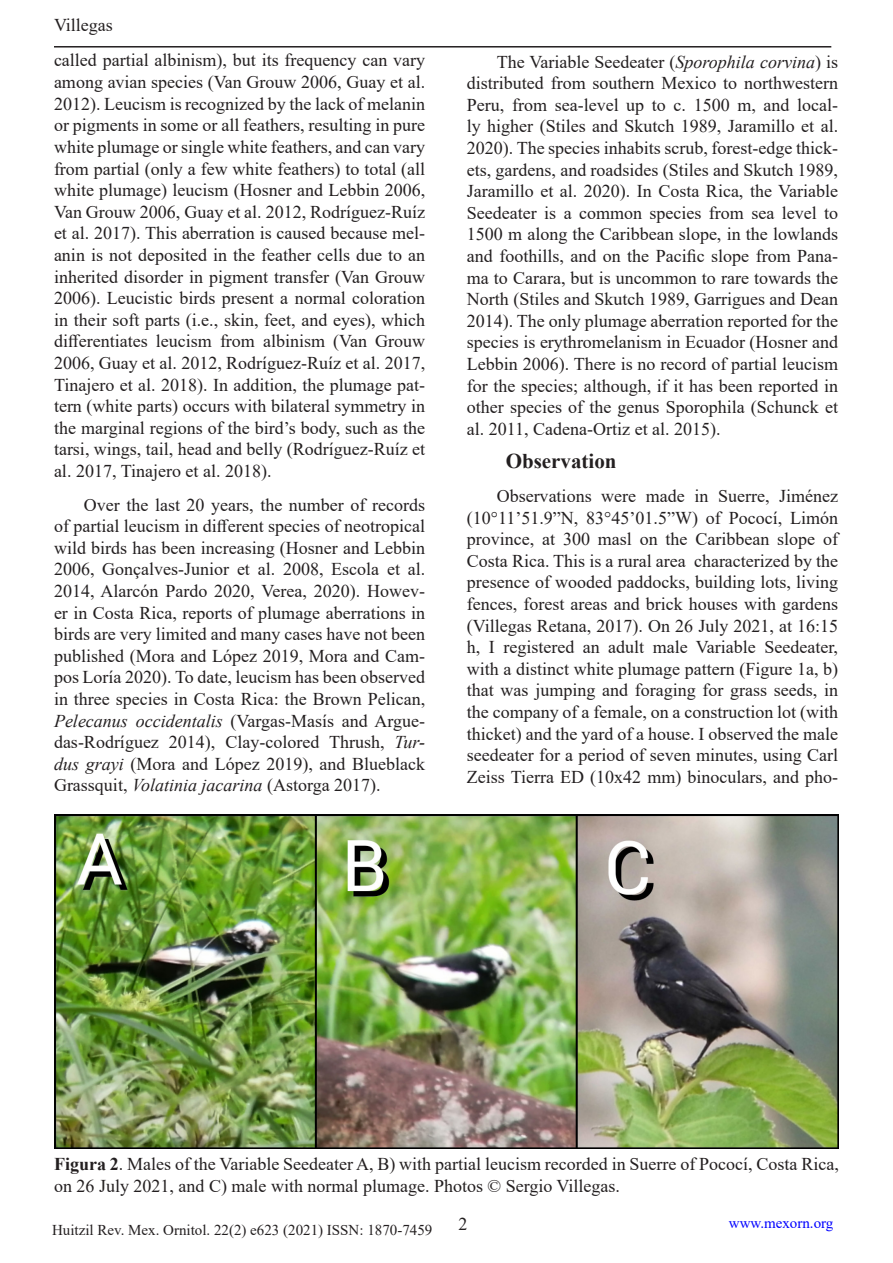
<style>
.page{position:relative;width:893px;height:1263px;background:#fff}
.page>*{position:absolute;margin:0;border:0;box-sizing:border-box;transform-origin:0 0}
.Heading_2{font:700 21px "Times New Roman";color:#231f20}
.t1{font:18px/21.6px "Times New Roman";color:#231f20;text-align:justify}
.t2{font:15px "Times New Roman";color:#231f20}
.t3{font:15px "Times New Roman";color:#00f}
.s1{font-style:italic}
.s2{font-weight:700}
</style>
<div class="page">
<hr style="left:54px;top:46px;width:777px;height:2px;background:#231f20">
<img style="left:54px;top:814px;width:785px;height:334px">
<p class="t1" style="left:54px;top:13px;width:60px">Villegas</p>
<p class="t1" style="left:54px;top:49px;width:373px">called partial albinism), but its frequency can vary among avian species (Van Grouw 2006, Guay et al.<br>2012). Leucism is recognized by the lack of melanin or pigments in some or all feathers, resulting in pure white plumage or single white feathers, and can vary from partial (only a few white feathers) to total (all white plumage) leucism (Hosner and Lebbin 2006, Van Grouw 2006, Guay et al. 2012, Rodríguez-Ruíz et al. 2017). This aberration is caused because mel&shy;anin is not deposited in the feather cells due to an inherited disorder in pigment transfer (Van Grouw 2006). Leucistic birds present a normal coloration in their soft parts (i.e., skin, feet, and eyes), which differentiates leucism from albinism (Van Grouw 2006, Guay et al. 2012, Rodríguez-Ruíz et al. 2017, Tinajero et al. 2018). In addition, the plumage pat&shy;tern (white parts) occurs with bilateral symmetry in the marginal regions of the bird’s body, such as the tarsi, wings, tail, head and belly (Rodríguez-Ruíz et al. 2017, Tinajero et al. 2018).</p>
<p class="t1" style="left:54px;top:493px;width:373px;text-indent:30px">Over the last 20 years, the number of records of partial leucism in different species of neotropical wild birds has been increasing (Hosner and Lebbin 2006, Gonçalves-Junior et al. 2008, Escola et al.<br>2014, Alarcón Pardo 2020, Verea, 2020). Howev&shy;er in Costa Rica, reports of plumage aberrations in birds are very limited and many cases have not been published (Mora and López 2019, Mora and Cam&shy;pos Loría 2020). To date, leucism has been observed in three species in Costa Rica: the Brown Pelican, <span class="s1">Pelecanus occidentalis</span> (Vargas-Masís and Argue&shy;das-Rodríguez 2014), Clay-colored Thrush, <span class="s1">Tur&shy;dus grayi</span> (Mora and López 2019), and Blueblack Grassquit, <span class="s1">Volatinia jacarina</span> (Astorga 2017).</p>
<p class="t1" style="left:467px;top:50px;width:373px;text-indent:30px">The Variable Seedeater (<span class="s1">Sporophila corvina</span>) is distributed from southern Mexico to northwestern Peru, from sea-level up to c. 1500 m, and local&shy;ly higher (Stiles and Skutch 1989, Jaramillo et al.<br>2020). The species inhabits scrub, forest-edge thick&shy;ets, gardens, and roadsides (Stiles and Skutch 1989, Jaramillo et al. 2020). In Costa Rica, the Variable Seedeater is a common species from sea level to 1500 m along the Caribbean slope, in the lowlands and foothills, and on the Pacific slope from Pana&shy;ma to Carara, but is uncommon to rare towards the North (Stiles and Skutch 1989, Garrigues and Dean 2014). The only plumage aberration reported for the species is erythromelanism in Ecuador (Hosner and Lebbin 2006). There is no record of partial leucism for the species; although, if it has been reported in other species of the genus Sporophila (Schunck et al. 2011, Cadena-Ortiz et al. 2015).</p>
<p class="Heading_2" style="left:506px;top:446px;width:112px">Observation</p>
<p class="t1" style="left:467px;top:485px;width:373px;text-indent:30px">Observations were made in Suerre, Jiménez (10°11’51.9”N, 83°45’01.5”W) of Pococí, Limón province, at 300 masl on the Caribbean slope of Costa Rica. This is a rural area characterized by the presence of wooded paddocks, building lots, living fences, forest areas and brick houses with gardens (Villegas Retana, 2017). On 26 July 2021, at 16:15 h, I registered an adult male Variable Seedeater, with a distinct white plumage pattern (Figure 1a, b) that was jumping and foraging for grass seeds, in the company of a female, on a construction lot (with thicket) and the yard of a house. I observed the male seedeater for a period of seven minutes, using Carl Zeiss Tierra ED (10x42 mm) binoculars, and pho-</p>
<p class="t1" style="left:54px;top:1153px;width:786px"><span class="s2">Figura 2</span>. Males of the Variable Seedeater A, B) with partial leucism recorded in Suerre of Pococí, Costa Rica, on 26 July 2021, and C) male with normal plumage. Photos © Sergio Villegas.</p>
<p class="t2" style="left:52px;top:1219px;width:382px">Huitzil Rev. Mex. Ornitol. 22(2) e623 (2021) ISSN: 1870-7459</p>
<p class="t1" style="left:458px;top:1213px;width:10px">2</p>
<p class="t3" style="left:729px;top:1213px;width:106px">www.mexorn.org</p>
</div>
